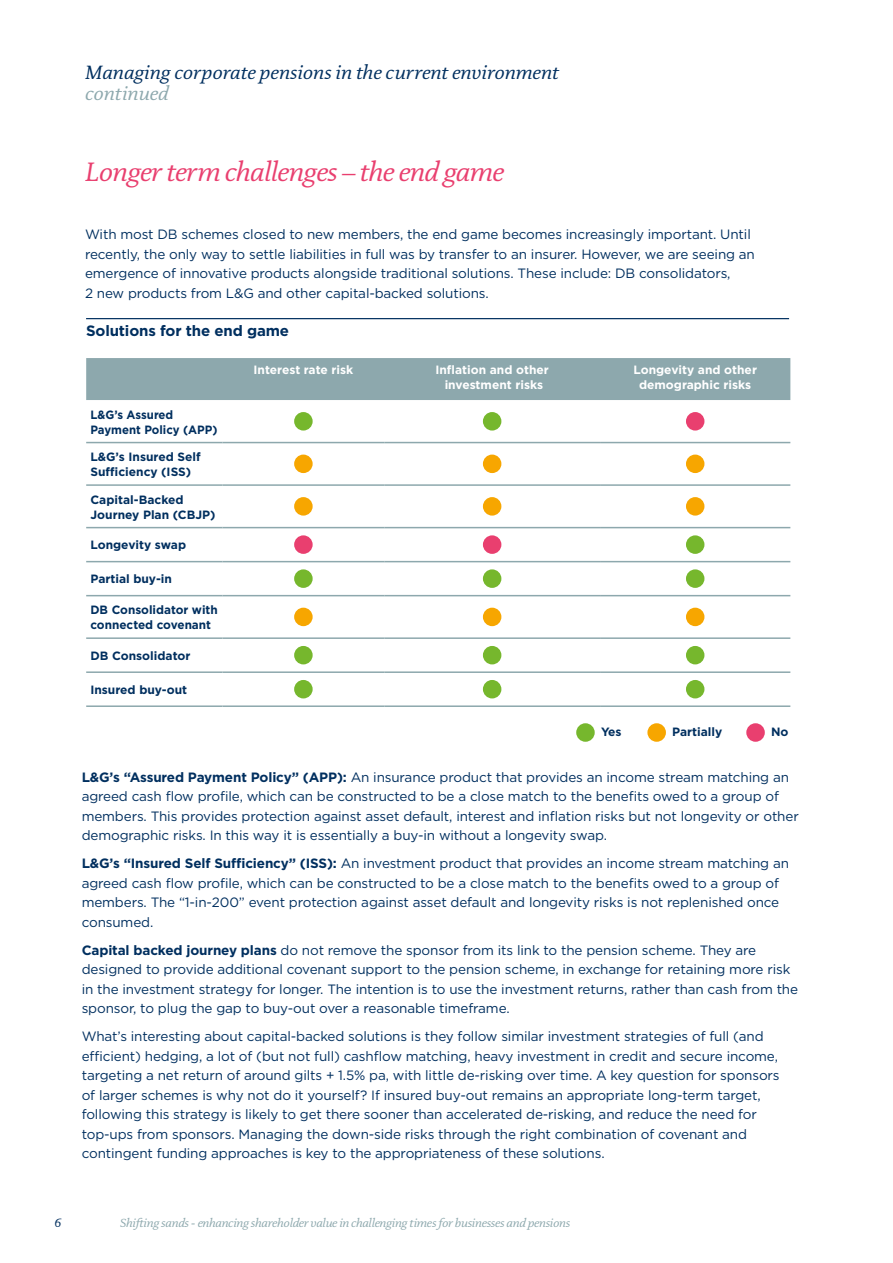
<style>
.page{position:relative;width:893px;height:1263px;background:#fff}
.page>*{position:absolute;margin:0;border:0;box-sizing:border-box;transform-origin:0 0}
.t1{font:italic 27px "DTL Documenta TOT";letter-spacing:-.02em;color:#e93f6f}
.t2{font:italic 19.5px "DTL Documenta TOT";color:#002f5f}
.t3{font:italic 19.5px "DTL Documenta TOT";color:#8da8ad}
.t4{font:700 15px "Gotham";letter-spacing:-.01em;color:#002f5f}
.t5{font:13.5px/19.5px "Gotham";letter-spacing:-.01em;color:#002f5f}
.t6{font:700 12px/15px "Gotham";color:#002f5f}
.t7{font:italic 12px "DTL Documenta TOT";letter-spacing:-.02em;color:#8da8ad}
.t8{font:700 12px/15px "Gotham";color:#fff;text-align:center}
.t9{font:700 12px/15px "Gotham";color:#002f5f;scale:.95 1}
.t10{font:italic 12px "DTL Documenta TOT";color:#002f5f}
.s1{font-weight:700}
</style>
<div class="page">
<hr style="left:86px;top:318px;width:703px;height:1px;background:#002f5f">
<div style="left:86px;top:358px;width:704px;height:42px;background:#8da8ad"></div>
<hr style="left:86px;top:442px;width:137px;height:1px;background:#8da8ad">
<hr style="left:223px;top:442px;width:161px;height:1px;background:#8da8ad">
<hr style="left:384px;top:442px;width:216px;height:1px;background:#8da8ad">
<hr style="left:600px;top:442px;width:190px;height:1px;background:#8da8ad">
<hr style="left:86px;top:484px;width:137px;height:2px;background:#8da8ad">
<hr style="left:223px;top:484px;width:161px;height:2px;background:#8da8ad">
<hr style="left:384px;top:484px;width:216px;height:2px;background:#8da8ad">
<hr style="left:600px;top:484px;width:190px;height:2px;background:#8da8ad">
<hr style="left:86px;top:527px;width:137px;height:1px;background:#8da8ad">
<hr style="left:223px;top:527px;width:161px;height:1px;background:#8da8ad">
<hr style="left:384px;top:527px;width:216px;height:1px;background:#8da8ad">
<hr style="left:600px;top:527px;width:190px;height:1px;background:#8da8ad">
<hr style="left:86px;top:561px;width:137px;height:1px;background:#8da8ad">
<hr style="left:223px;top:561px;width:161px;height:1px;background:#8da8ad">
<hr style="left:384px;top:561px;width:216px;height:1px;background:#8da8ad">
<hr style="left:600px;top:561px;width:190px;height:1px;background:#8da8ad">
<hr style="left:86px;top:595px;width:137px;height:1px;background:#8da8ad">
<hr style="left:223px;top:595px;width:161px;height:1px;background:#8da8ad">
<hr style="left:384px;top:595px;width:216px;height:1px;background:#8da8ad">
<hr style="left:600px;top:595px;width:190px;height:1px;background:#8da8ad">
<hr style="left:86px;top:637px;width:137px;height:2px;background:#8da8ad">
<hr style="left:223px;top:637px;width:161px;height:2px;background:#8da8ad">
<hr style="left:384px;top:637px;width:216px;height:2px;background:#8da8ad">
<hr style="left:600px;top:637px;width:190px;height:2px;background:#8da8ad">
<hr style="left:86px;top:671px;width:137px;height:2px;background:#8da8ad">
<hr style="left:86px;top:705px;width:137px;height:2px;background:#8da8ad">
<hr style="left:223px;top:671px;width:161px;height:2px;background:#8da8ad">
<hr style="left:223px;top:705px;width:161px;height:2px;background:#8da8ad">
<hr style="left:384px;top:671px;width:216px;height:2px;background:#8da8ad">
<hr style="left:384px;top:705px;width:216px;height:2px;background:#8da8ad">
<hr style="left:600px;top:671px;width:190px;height:2px;background:#8da8ad">
<hr style="left:600px;top:705px;width:190px;height:2px;background:#8da8ad">
<div style="left:294px;top:412px;width:19px;height:18px;background:#76b72d;border-radius:50%"></div>
<div style="left:483px;top:412px;width:18px;height:18px;background:#76b72d;border-radius:50%"></div>
<div style="left:686px;top:412px;width:18px;height:18px;background:#e93f6f;border-radius:50%"></div>
<div style="left:294px;top:455px;width:19px;height:18px;background:#f7a600;border-radius:50%"></div>
<div style="left:483px;top:455px;width:18px;height:18px;background:#f7a600;border-radius:50%"></div>
<div style="left:686px;top:455px;width:18px;height:18px;background:#f7a600;border-radius:50%"></div>
<div style="left:294px;top:497px;width:19px;height:19px;background:#f7a600;border-radius:50%"></div>
<div style="left:483px;top:497px;width:18px;height:19px;background:#f7a600;border-radius:50%"></div>
<div style="left:686px;top:497px;width:18px;height:19px;background:#f7a600;border-radius:50%"></div>
<div style="left:294px;top:535px;width:19px;height:19px;background:#e93f6f;border-radius:50%"></div>
<div style="left:483px;top:535px;width:18px;height:19px;background:#e93f6f;border-radius:50%"></div>
<div style="left:686px;top:535px;width:18px;height:19px;background:#76b72d;border-radius:50%"></div>
<div style="left:294px;top:569px;width:19px;height:19px;background:#76b72d;border-radius:50%"></div>
<div style="left:483px;top:569px;width:18px;height:19px;background:#76b72d;border-radius:50%"></div>
<div style="left:686px;top:569px;width:18px;height:19px;background:#76b72d;border-radius:50%"></div>
<div style="left:294px;top:608px;width:19px;height:18px;background:#f7a600;border-radius:50%"></div>
<div style="left:483px;top:608px;width:18px;height:18px;background:#f7a600;border-radius:50%"></div>
<div style="left:686px;top:608px;width:18px;height:18px;background:#f7a600;border-radius:50%"></div>
<div style="left:294px;top:646px;width:19px;height:18px;background:#76b72d;border-radius:50%"></div>
<div style="left:483px;top:646px;width:18px;height:18px;background:#76b72d;border-radius:50%"></div>
<div style="left:686px;top:646px;width:18px;height:18px;background:#76b72d;border-radius:50%"></div>
<div style="left:294px;top:680px;width:19px;height:18px;background:#76b72d;border-radius:50%"></div>
<div style="left:483px;top:680px;width:18px;height:18px;background:#76b72d;border-radius:50%"></div>
<div style="left:686px;top:680px;width:18px;height:18px;background:#76b72d;border-radius:50%"></div>
<div style="left:576px;top:723px;width:19px;height:19px;background:#76b72d;border-radius:50%"></div>
<div style="left:647px;top:723px;width:19px;height:19px;background:#f7a600;border-radius:50%"></div>
<div style="left:746px;top:723px;width:19px;height:19px;background:#e93f6f;border-radius:50%"></div>
<h2 class="t2" style="left:85px;top:60px;width:475px">Managing corporate pensions in the current environment</h2>
<h2 class="t3" style="left:85px;top:81px;width:85px">continued</h2>
<h1 class="t1" style="left:85px;top:155px;width:421px">Longer term challenges – the end game</h1>
<p class="t5" style="left:85px;top:224px;width:671px">With most DB schemes closed to new members, the end game becomes increasingly important. Until recently, the only way to settle liabilities in full was by transfer to an insurer. However, we are seeing an emergence of innovative products alongside traditional solutions. These include: DB consolidators,<br>2 new products from L&amp;G and other capital-backed solutions.</p>
<p class="t4" style="left:86px;top:321px;width:204px">Solutions for the end game</p>
<p class="t8" style="left:254px;top:362px;width:101px">Interest rate risk</p>
<p class="t8" style="left:435px;top:362px;width:115px">Inflation and other investment risks</p>
<p class="t8" style="left:633px;top:362px;width:125px">Longevity and other demographic risks</p>
<p class="t9" style="left:90px;top:407px;width:135px">L&amp;G’s Assured<br>Payment Policy (APP)</p>
<p class="t6" style="left:90px;top:449px;width:112px">L&amp;G’s Insured Self<br>Sufficiency (ISS)</p>
<p class="t6" style="left:90px;top:492px;width:127px">Capital-Backed<br>Journey Plan (CBJP)</p>
<p class="t6" style="left:90px;top:538px;width:97px">Longevity swap</p>
<p class="t6" style="left:90px;top:572px;width:83px">Partial buy-in</p>
<p class="t6" style="left:90px;top:602px;width:129px">DB Consolidator with connected covenant</p>
<p class="t6" style="left:90px;top:648px;width:101px">DB Consolidator</p>
<p class="t6" style="left:90px;top:682px;width:98px">Insured buy-out</p>
<p class="t6" style="left:601px;top:724px;width:22px">Yes</p>
<p class="t6" style="left:672px;top:724px;width:52px">Partially</p>
<p class="t6" style="left:771px;top:724px;width:19px">No</p>
<p class="t5" style="left:82px;top:767px;width:719px"><span class="s1">L&amp;G’s “Assured Payment Policy” (APP):</span> An insurance product that provides an income stream matching an agreed cash flow profile, which can be constructed to be a close match to the benefits owed to a group of members. This provides protection against asset default, interest and inflation risks but not longevity or other demographic risks. In this way it is essentially a buy-in without a longevity swap.</p>
<p class="t5" style="left:82px;top:853px;width:709px"><span class="s1">L&amp;G’s “Insured Self Sufficiency” (ISS):</span> An investment product that provides an income stream matching an agreed cash flow profile, which can be constructed to be a close match to the benefits owed to a group of members. The “1-in-200” event protection against asset default and longevity risks is not replenished once consumed.</p>
<p class="t5" style="left:82px;top:940px;width:718px"><span class="s1">Capital backed journey plans</span> do not remove the sponsor from its link to the pension scheme. They are designed to provide additional covenant support to the pension scheme, in exchange for retaining more risk in the investment strategy for longer. The intention is to use the investment returns, rather than cash from the sponsor, to plug the gap to buy-out over a reasonable timeframe.</p>
<p class="t5" style="left:82px;top:1026px;width:699px">What’s interesting about capital-backed solutions is they follow similar investment strategies of full (and efficient) hedging, a lot of (but not full) cashflow matching, heavy investment in credit and secure income, targeting a net return of around gilts + 1.5% pa, with little de-risking over time. A key question for sponsors of larger schemes is why not do it yourself? If insured buy-out remains an appropriate long-term target, following this strategy is likely to get there sooner than accelerated de-risking, and reduce the need for top-ups from sponsors. Managing the down-side risks through the right combination of covenant and contingent funding approaches is key to the appropriateness of these solutions.</p>
<p class="t10" style="left:54px;top:1215px;width:9px">6</p>
<p class="t7" style="left:120px;top:1215px;width:452px">Shifting sands - enhancing shareholder value in challenging times for businesses and pensions</p>
</div>
